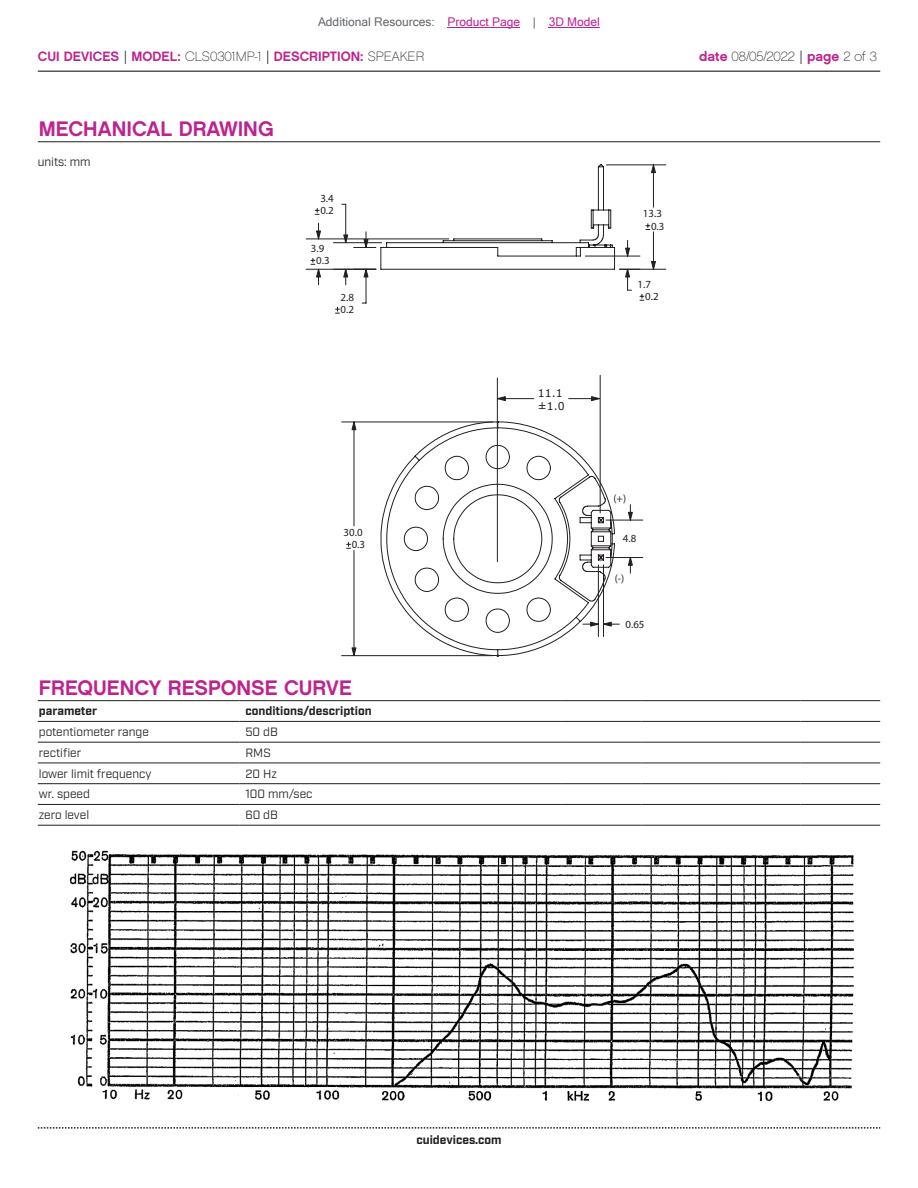
<style>
.page{position:relative;width:918px;height:1188px;background:#fff}
.page>*{position:absolute;margin:0;border:0;box-sizing:border-box;transform-origin:0 0}
.t1{font:21px "Chalet New York Nineteen Sixty";color:#bd238f}
.t2{font:13.5px "Chalet New York Nineteen Sixty";color:#bd238f}
.t3{font:13.5px "Chalet Paris Nineteen Sixty";letter-spacing:-.005em;color:#231f20}
.t4{font:12px "Industry";color:#231f20}
.t5{font:700 12px "Industry";color:#231f20}
.t6{font:12px "Microsoft Sans Serif";color:#63676b}
.t7{font:10.95px/12.1px "Helvetica";color:#231f20}
.t8{font:10.95px/13px "Verdana";color:#231f20}
.s1{color:#bd238f}
.s2{font-family:"Industry";color:#231f20}
.s3{font-family:"Chalet Paris Nineteen Sixty";color:#231f20}
.s4{font-family:"Chalet New York Nineteen Sixty";color:#bd238f}
.s5{font-family:"Industry"}
</style>
<div class="page">
<hr style="left:38px;top:71px;width:842px;height:1px;background:#231f20">
<svg style="left:38px;top:1127px;width:842px;height:2px"></svg>
<hr style="left:38px;top:141px;width:842px;height:1px;background:#231f20">
<svg style="left:380px;top:164px;width:235px;height:493px"></svg>
<hr style="left:354px;top:422px;width:1px;height:104px;background:#231f20">
<hr style="left:354px;top:550px;width:1px;height:106px;background:#231f20">
<hr style="left:342px;top:422px;width:151px;height:1px;background:#231f20">
<hr style="left:342px;top:655px;width:151px;height:1px;background:#231f20">
<svg style="left:347px;top:542px;width:4px;height:7px"></svg>
<hr style="left:606px;top:520px;width:37px;height:1px;background:#231f20">
<hr style="left:606px;top:557px;width:37px;height:1px;background:#231f20">
<svg style="left:351px;top:421px;width:6px;height:9px"></svg>
<svg style="left:351px;top:647px;width:6px;height:9px"></svg>
<svg style="left:628px;top:505px;width:5px;height:16px"></svg>
<svg style="left:628px;top:558px;width:5px;height:15px"></svg>
<svg style="left:496px;top:421px;width:123px;height:236px"></svg>
<svg style="left:315px;top:208px;width:4px;height:7px"></svg>
<svg style="left:646px;top:224px;width:4px;height:6px"></svg>
<hr style="left:333px;top:242px;width:49px;height:1px;background:#231f20">
<hr style="left:345px;top:204px;width:1px;height:39px;background:#231f20">
<hr style="left:306px;top:269px;width:70px;height:1px;background:#231f20">
<hr style="left:306px;top:239px;width:143px;height:1px;background:#231f20">
<hr style="left:585px;top:256px;width:55px;height:1px;background:#231f20">
<hr style="left:653px;top:165px;width:1px;height:42px;background:#231f20">
<hr style="left:653px;top:232px;width:1px;height:37px;background:#231f20">
<hr style="left:606px;top:165px;width:60px;height:1px;background:#231f20">
<hr style="left:620px;top:269px;width:46px;height:1px;background:#231f20">
<svg style="left:336px;top:307px;width:3px;height:7px"></svg>
<svg style="left:311px;top:258px;width:10px;height:27px"></svg>
<svg style="left:316px;top:223px;width:5px;height:17px"></svg>
<svg style="left:619px;top:268px;width:25px;height:33px"></svg>
<svg style="left:625px;top:240px;width:5px;height:17px"></svg>
<svg style="left:651px;top:164px;width:5px;height:9px"></svg>
<svg style="left:651px;top:261px;width:5px;height:9px"></svg>
<svg style="left:343px;top:268px;width:20px;height:17px"></svg>
<svg style="left:343px;top:232px;width:33px;height:16px"></svg>
<svg style="left:363px;top:239px;width:238px;height:323px"></svg>
<svg style="left:591px;top:396px;width:9px;height:5px"></svg>
<svg style="left:497px;top:396px;width:9px;height:5px"></svg>
<hr style="left:38px;top:700px;width:201px;height:1px;background:#231f20">
<hr style="left:239px;top:700px;width:323px;height:1px;background:#231f20">
<hr style="left:562px;top:700px;width:79px;height:1px;background:#231f20">
<hr style="left:641px;top:700px;width:80px;height:1px;background:#231f20">
<hr style="left:721px;top:700px;width:80px;height:1px;background:#231f20">
<hr style="left:801px;top:700px;width:79px;height:1px;background:#231f20">
<hr style="left:38px;top:721px;width:201px;height:1px;background:#231f20">
<hr style="left:239px;top:721px;width:323px;height:1px;background:#231f20">
<hr style="left:562px;top:721px;width:79px;height:1px;background:#231f20">
<hr style="left:641px;top:721px;width:80px;height:1px;background:#231f20">
<hr style="left:721px;top:721px;width:80px;height:1px;background:#231f20">
<hr style="left:801px;top:721px;width:79px;height:1px;background:#231f20">
<hr style="left:38px;top:742px;width:201px;height:1px;background:#231f20">
<hr style="left:239px;top:742px;width:323px;height:1px;background:#231f20">
<hr style="left:562px;top:742px;width:79px;height:1px;background:#231f20">
<hr style="left:641px;top:742px;width:80px;height:1px;background:#231f20">
<hr style="left:721px;top:742px;width:80px;height:1px;background:#231f20">
<hr style="left:801px;top:742px;width:79px;height:1px;background:#231f20">
<hr style="left:38px;top:763px;width:201px;height:1px;background:#231f20">
<hr style="left:239px;top:763px;width:323px;height:1px;background:#231f20">
<hr style="left:562px;top:763px;width:79px;height:1px;background:#231f20">
<hr style="left:641px;top:763px;width:80px;height:1px;background:#231f20">
<hr style="left:721px;top:763px;width:80px;height:1px;background:#231f20">
<hr style="left:801px;top:763px;width:79px;height:1px;background:#231f20">
<hr style="left:38px;top:783px;width:201px;height:1px;background:#231f20">
<hr style="left:239px;top:783px;width:323px;height:1px;background:#231f20">
<hr style="left:562px;top:783px;width:79px;height:1px;background:#231f20">
<hr style="left:641px;top:783px;width:80px;height:1px;background:#231f20">
<hr style="left:721px;top:783px;width:80px;height:1px;background:#231f20">
<hr style="left:801px;top:783px;width:79px;height:1px;background:#231f20">
<hr style="left:38px;top:804px;width:201px;height:1px;background:#231f20">
<hr style="left:239px;top:804px;width:323px;height:1px;background:#231f20">
<hr style="left:562px;top:804px;width:79px;height:1px;background:#231f20">
<hr style="left:641px;top:804px;width:80px;height:1px;background:#231f20">
<hr style="left:721px;top:804px;width:80px;height:1px;background:#231f20">
<hr style="left:801px;top:804px;width:79px;height:1px;background:#231f20">
<hr style="left:38px;top:825px;width:201px;height:1px;background:#231f20">
<hr style="left:239px;top:825px;width:323px;height:1px;background:#231f20">
<hr style="left:562px;top:825px;width:79px;height:1px;background:#231f20">
<hr style="left:641px;top:825px;width:80px;height:1px;background:#231f20">
<hr style="left:721px;top:825px;width:80px;height:1px;background:#231f20">
<hr style="left:801px;top:825px;width:79px;height:1px;background:#231f20">
<img style="left:69px;top:850px;width:786px;height:252px">
<hr style="left:448px;top:27px;width:72px;height:1px;background:#bd238f">
<hr style="left:549px;top:27px;width:51px;height:1px;background:#bd238f">
<p class="t6" style="left:318px;top:15px;width:283px">Additional Resources: <span class="s1">Product Page</span> | <span class="s1">3D Model</span></p>
<p class="t2" style="left:38px;top:47px;width:388px">CUI DEVICES <span class="s2">|</span> MODEL: <span class="s3">CLS0301MP-1</span> <span class="s2">|</span> DESCRIPTION: <span class="s3">SPEAKER</span></p>
<p class="t3" style="left:699px;top:48px;width:179px"><span class="s4">date</span> 08/05/2022 <span class="s5">|</span> <span class="s4">page</span> 2 of 3</p>
<h1 class="t1" style="left:39px;top:115px;width:236px">MECHANICAL DRAWING</h1>
<p class="t4" style="left:38px;top:155px;width:54px">units: mm</p>
<p class="t7" style="left:320px;top:192px;width:15px">3.4</p>
<p class="t7" style="left:320px;top:204px;width:15px">0.2</p>
<p class="t7" style="left:311px;top:242px;width:15px">3.9</p>
<p class="t7" style="left:316px;top:254px;width:15px">0.3</p>
<p class="t7" style="left:341px;top:291px;width:15px">2.8<br>0.2</p>
<p class="t7" style="left:343px;top:526px;width:21px">30.0</p>
<p class="t7" style="left:352px;top:538px;width:15px">0.3</p>
<h1 class="t1" style="left:39px;top:674px;width:314px">FREQUENCY RESPONSE CURVE</h1>
<p class="t5" style="left:39px;top:704px;width:60px">parameter</p>
<p class="t5" style="left:245px;top:704px;width:128px">conditions/description</p>
<p class="t4" style="left:39px;top:725px;width:112px">potentiometer range</p>
<p class="t4" style="left:245px;top:725px;width:34px">50 dB</p>
<p class="t4" style="left:39px;top:746px;width:44px">rectifier</p>
<p class="t4" style="left:245px;top:746px;width:27px">RMS</p>
<p class="t4" style="left:39px;top:766px;width:114px">lower limit frequency</p>
<p class="t4" style="left:245px;top:766px;width:33px">20 Hz</p>
<p class="t4" style="left:39px;top:787px;width:53px">wr. speed</p>
<p class="t4" style="left:245px;top:787px;width:69px">100 mm/sec</p>
<p class="t4" style="left:39px;top:808px;width:52px">zero level</p>
<p class="t4" style="left:245px;top:808px;width:34px">60 dB</p>
<p class="t8" style="left:538px;top:387px;width:28px">11.1 ±1.0</p>
<p class="t7" style="left:643px;top:207px;width:21px">13.3</p>
<p class="t7" style="left:651px;top:220px;width:15px">0.3</p>
<p class="t7" style="left:638px;top:278px;width:15px">1.7</p>
<p class="t7" style="left:645px;top:290px;width:15px">0.2</p>
<p class="t7" style="left:613px;top:492px;width:14px">(+)</p>
<p class="t7" style="left:623px;top:532px;width:15px">4.8</p>
<p class="t7" style="left:615px;top:572px;width:11px">(-)</p>
<p class="t7" style="left:625px;top:618px;width:21px">0.65</p>
<p class="t5" style="left:416px;top:1132px;width:87px">cuidevices.com</p>
</div>
